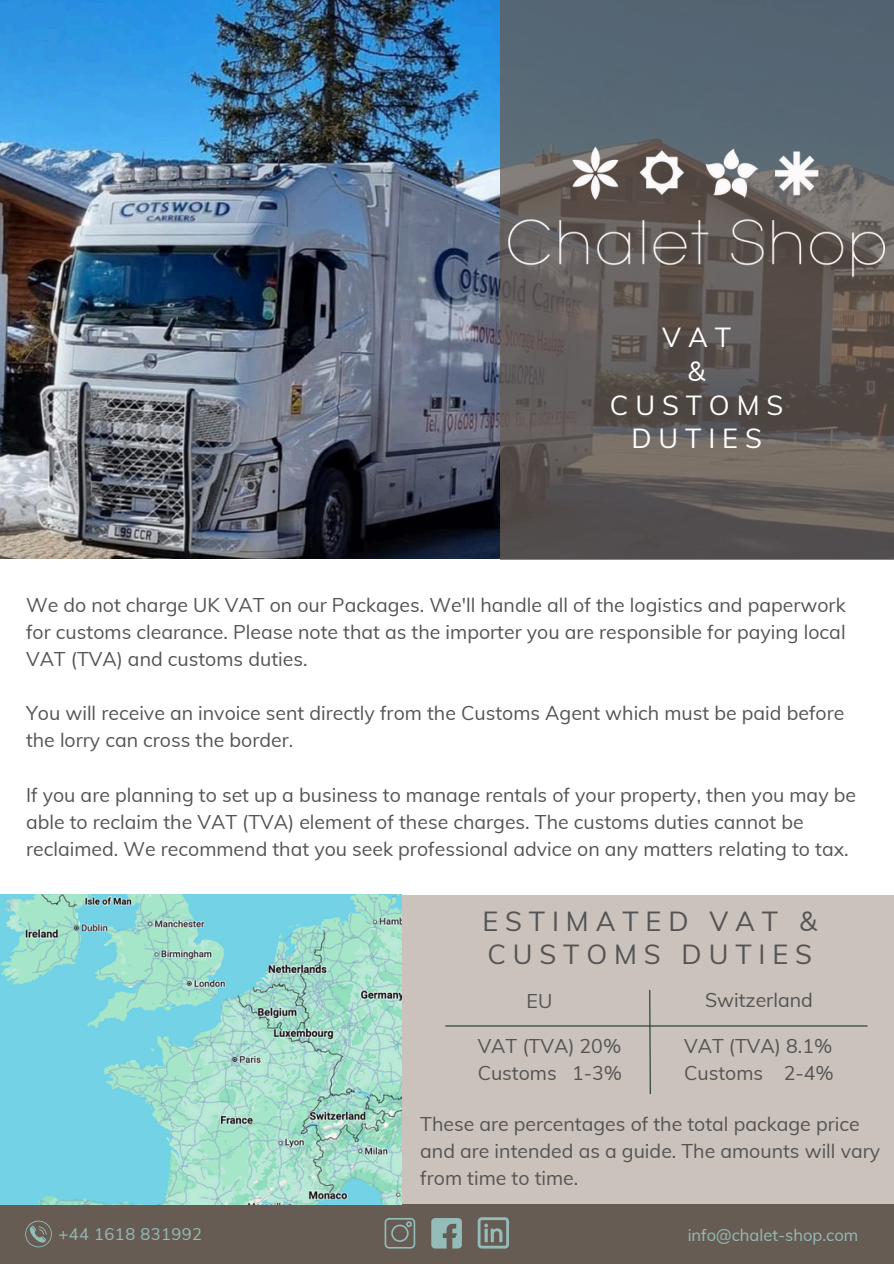
<style>
.page{position:relative;width:894px;height:1264px;background:#fff}
.page>*{position:absolute;margin:0;border:0;box-sizing:border-box;transform-origin:0 0}
.t1{font:27px/33.8px "Muli";letter-spacing:.255em;color:#545454}
.t2{font:27px/33.8px "Muli";letter-spacing:.255em;color:#fff;text-align:center}
.t3{font:19.5px/27px "Muli";color:#545454}
.t4{font:16.5px "Muli";color:#94bcb8}
.t5{font:16.5px "Muli";letter-spacing:.025em;color:#94bcb8}
</style>
<div class="page">
<div style="left:0;top:0;width:893px;height:1263px;background:#cbc2bb"></div>
<img style="left:0;top:0;width:500px;height:560px">
<div style="left:0;top:560px;width:893px;height:335px;background:#fff"></div>
<div style="left:0;top:1204px;width:893px;height:59px;background:#675c53"></div>
<svg style="left:500px;top:0;width:393px;height:560px"></svg>
<img style="left:508px;top:148px;width:376px;height:130px">
<img style="left:0;top:895px;width:401px;height:309px">
<hr style="left:445px;top:1025px;width:422px;height:1px;background:#1a3d2f">
<svg style="left:648px;top:989px;width:3px;height:106px"></svg>
<svg style="left:25px;top:1220px;width:27px;height:27px"></svg>
<svg style="left:431px;top:1218px;width:30px;height:30px"></svg>
<svg style="left:384px;top:1218px;width:31px;height:30px"></svg>
<svg style="left:477px;top:1217px;width:32px;height:31px"></svg>
<p class="t2" style="left:609px;top:320px;width:175px">VAT<br>&amp;<br>CUSTOMS<br>DUTIES</p>
<h3 class="t3" style="left:26px;top:591px;width:820px;text-align:justify">We do not charge UK VAT on our Packages. We'll handle all of the logistics and paperwork for customs clearance. Please note that as the importer you are responsible for paying local VAT (TVA) and customs duties.</h3>
<h3 class="t3" style="left:26px;top:699px;width:819px">You will receive an invoice sent directly from the Customs Agent which must be paid before the lorry can cross the border.</h3>
<h3 class="t3" style="left:26px;top:780px;width:831px">If you are planning to set up a business to manage rentals of your property, then you may be able to reclaim the VAT (TVA) element of these charges. The customs duties cannot be reclaimed. We recommend that you seek professional advice on any matters relating to tax.</h3>
<p class="t1" style="left:482px;top:903px;width:336px">ESTIMATED VAT &amp;<br>CUSTOMS DUTIES</p>
<h1 class="t3" style="left:526px;top:987px;width:27px">EU</h1>
<p class="t3" style="left:704px;top:986px;width:109px">Switzerland</p>
<h3 class="t3" style="left:477px;top:1031px;width:146px">VAT (TVA) 20%<br>Customs 1-3%</h3>
<h2 class="t3" style="left:684px;top:1031px;width:151px">VAT (TVA) 8.1%<br>Customs 2-4%</h2>
<h1 class="t3" style="left:420px;top:1109px;width:461px">These are percentages of the total package price and are intended as a guide. The amounts will vary from time to time.</h1>
<h3 class="t5" style="left:58px;top:1223px;width:145px">+44 1618 831992</h3>
<p class="t4" style="left:687px;top:1223px;width:172px">info@chalet-shop.com</p>
</div>
